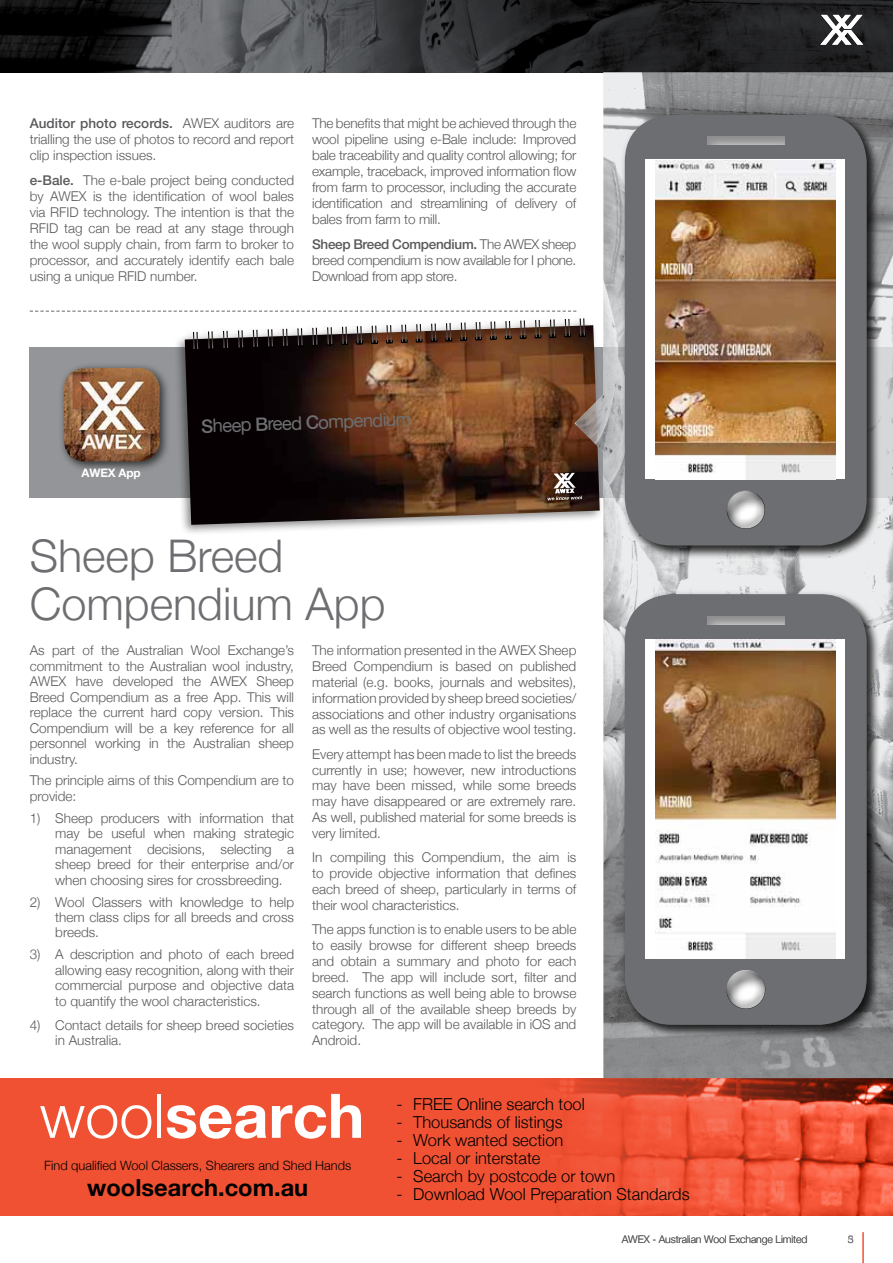
<style>
.page{position:relative;width:893px;height:1263px;background:#fff}
.page>*{position:absolute;margin:0;border:0;box-sizing:border-box;transform-origin:0 0}
.t1{font:700 61.5px "Helvetica Neue LT Pro";color:#fff}
.t2{font:300 45px/48.4px "Helvetica Neue";color:#6d6e71}
.t3{font:700 23.7px "Helvetica Neue LT Pro";color:#000}
.t4{font:18.6px "Helvetica Neue";color:#6d6f71}
.t5{font:300 16.5px "Helvetica Neue";color:#000}
.t6{font:300 13.5px/15.9px "Helvetica Neue";color:#58595b;text-align:justify}
.t7{font:300 13.5px/16px "Helvetica Neue";letter-spacing:-.02em;color:#58595b}
.t8{font:500 13.5px "Helvetica Neue LT Pro";color:#58595b}
.t9{font:500 13.5px "Helvetica Neue LT Pro";letter-spacing:-.02em;color:#58595b}
.t10{font:300 12.75px "Helvetica Neue";color:#000}
.t11{font:700 11.7px "Helvetica Neue LT Pro";letter-spacing:-.015em;color:#fff}
.t12{font:300 10.5px "Helvetica Neue";letter-spacing:-.015em;color:#58595b}
.s1{font-family:"Helvetica Neue";font-weight:300}
.s2{font-family:"Helvetica Neue LT Pro";font-weight:500}
.s3{font-family:"Helvetica Neue LT Std";font-weight:500}
</style>
<div class="page">
<svg style="left:0;top:0;width:893px;height:72px;background:#2e2f31"></svg>
<div style="left:30px;top:347px;width:863px;height:150px;background:#939598"></div>
<svg style="left:820px;top:15px;width:43px;height:30px"></svg>
<hr style="left:863px;top:1232px;width:1px;height:31px;background:#f05133">
<div style="left:0;top:1078px;width:893px;height:137px;background:#f05133"></div>
<img style="left:558px;top:1078px;width:335px;height:137px">
<div style="left:174px;top:314px;width:430px;height:221px;background:#000;opacity:.45"></div>
<img style="left:185px;top:325px;width:390px;height:200px">
<svg style="left:548px;top:473px;width:27px;height:27px"></svg>
<svg style="left:564px;top:319px;width:7px;height:19px"></svg>
<svg style="left:549px;top:319px;width:7px;height:19px"></svg>
<svg style="left:534px;top:320px;width:7px;height:19px"></svg>
<svg style="left:519px;top:318px;width:8px;height:21px"></svg>
<svg style="left:504px;top:318px;width:8px;height:22px"></svg>
<svg style="left:489px;top:318px;width:8px;height:22px"></svg>
<svg style="left:474px;top:318px;width:8px;height:23px"></svg>
<svg style="left:459px;top:318px;width:8px;height:23px"></svg>
<svg style="left:445px;top:318px;width:7px;height:24px"></svg>
<svg style="left:430px;top:318px;width:7px;height:24px"></svg>
<svg style="left:415px;top:318px;width:8px;height:25px"></svg>
<svg style="left:400px;top:318px;width:8px;height:25px"></svg>
<svg style="left:385px;top:319px;width:8px;height:25px"></svg>
<svg style="left:370px;top:320px;width:8px;height:24px"></svg>
<svg style="left:356px;top:320px;width:7px;height:25px"></svg>
<svg style="left:341px;top:321px;width:7px;height:24px"></svg>
<svg style="left:326px;top:321px;width:7px;height:25px"></svg>
<svg style="left:311px;top:322px;width:8px;height:24px"></svg>
<svg style="left:296px;top:322px;width:8px;height:25px"></svg>
<svg style="left:281px;top:323px;width:8px;height:24px"></svg>
<svg style="left:266px;top:323px;width:8px;height:25px"></svg>
<svg style="left:252px;top:324px;width:7px;height:24px"></svg>
<svg style="left:237px;top:324px;width:7px;height:25px"></svg>
<svg style="left:222px;top:325px;width:7px;height:25px"></svg>
<svg style="left:207px;top:325px;width:7px;height:25px"></svg>
<svg style="left:192px;top:326px;width:7px;height:25px"></svg>
<div style="left:58px;top:363px;width:113px;height:110px;background:#000;opacity:.66"></div>
<img style="left:64px;top:368px;width:96px;height:93px">
<svg style="left:30px;top:311px;width:545px;height:1px"></svg>
<img style="left:575px;top:72px;width:318px;height:1006px">
<div style="left:620px;top:110px;width:258px;height:447px;background:#000;opacity:.3"></div>
<div style="left:625px;top:115px;width:242px;height:430px;background:#6d6e71;border-radius:47px"></div>
<div style="left:645px;top:160px;width:200px;height:319px;background:#fff"></div>
<div style="left:724px;top:488px;width:42px;height:29px;background:#fff;opacity:.75"></div>
<div style="left:724px;top:495px;width:42px;height:35px;background:#000;opacity:.25"></div>
<div style="left:705px;top:134px;width:79px;height:12px;background:#000;opacity:.45"></div>
<img style="left:655px;top:161px;width:180px;height:318px">
<div style="left:620px;top:589px;width:258px;height:447px;background:#000;opacity:.3"></div>
<div style="left:625px;top:594px;width:242px;height:431px;background:#6d6e71;border-radius:47px"></div>
<div style="left:645px;top:639px;width:200px;height:319px;background:#fff"></div>
<div style="left:705px;top:613px;width:79px;height:12px;background:#000;opacity:.45"></div>
<img style="left:655px;top:639px;width:180px;height:319px">
<div style="left:724px;top:968px;width:42px;height:29px;background:#fff;opacity:.75"></div>
<div style="left:724px;top:974px;width:42px;height:36px;background:#000;opacity:.25"></div>
<p class="t8" style="left:30px;top:115px;width:266px">Auditor photo records. <span class="s1">AWEX auditors are</span></p>
<p class="t6" style="left:30px;top:131px;width:266px">trialling the use of photos to record and report clip inspection issues.</p>
<p class="t6" style="left:30px;top:171px;width:266px"><span class="s2">e-Bale.</span> The e-bale project being conducted by AWEX is the identification of wool bales via RFID technology. The intention is that the RFID tag can be read at any stage through the wool supply chain, from farm to broker to processor, and accurately identify each bale using a unique RFID number.</p>
<p class="t6" style="left:312px;top:115px;width:266px">The benefits that might be achieved through the wool pipeline using e-Bale include: Improved bale traceability and quality control allowing; for example, traceback, improved information flow from farm to processor, including the accurate identification and streamlining of delivery of bales from farm to mill.</p>
<p class="t9" style="left:312px;top:236px;width:266px">Sheep Breed Compendium. <span class="s1">The AWEX sheep</span></p>
<p class="t7" style="left:312px;top:252px;width:266px">breed compendium is now available for I phone.<br>Download from app store.</p>
<p class="t11" style="left:82px;top:466px;width:61px">AWEX App</p>
<h3 class="t4" style="left:201px;top:415px;width:212px;rotate:-2deg"><span class="s3">S</span>heep <span class="s3">B</span>reed <span class="s3">C</span>ompendium</h3>
<h2 class="t2" style="left:30px;top:530px;width:357px">Sheep Breed<br>Compendium App</h2>
<p class="t6" style="left:30px;top:642px;width:266px;line-height:15.5px">As part of the Australian Wool Exchange’s commitment to the Australian wool industry, AWEX have developed the AWEX Sheep Breed Compendium as a free App. This will replace the current hard copy version. This Compendium will be a key reference for all personnel working in the Australian sheep industry.</p>
<p class="t6" style="left:30px;top:773px;width:266px;line-height:15.5px">The principle aims of this Compendium are to provide:</p>
<p class="t6" style="left:55px;top:810px;width:240px;line-height:15.5px;text-indent:-26px">1) Sheep producers with information that may be useful when making strategic management decisions, selecting a sheep breed for their enterprise and/or when choosing sires for crossbreeding.</p>
<p class="t6" style="left:55px;top:894px;width:240px;line-height:15.5px;text-indent:-26px">2) Wool Classers with knowledge to help them class clips for all breeds and cross breeds.</p>
<p class="t6" style="left:55px;top:946px;width:240px;line-height:15.5px;text-indent:-26px">3) A description and photo of each breed allowing easy recognition, along with their commercial purpose and objective data to quantify the wool characteristics.</p>
<p class="t6" style="left:55px;top:1017px;width:240px;line-height:15.5px;text-indent:-26px">4) Contact details for sheep breed societies in Australia.</p>
<p class="t6" style="left:312px;top:642px;width:266px">The information presented in the AWEX Sheep Breed Compendium is based on published material (e.g. books, journals and websites), information provided by sheep breed societies/ associations and other industry organisations as well as the results of objective wool testing.</p>
<p class="t6" style="left:312px;top:746px;width:266px">Every attempt has been made to list the breeds currently in use; however, new introductions may have been missed, while some breeds may have disappeared or are extremely rare.<br>As well, published material for some breeds is very limited.</p>
<p class="t6" style="left:312px;top:849px;width:266px">In compiling this Compendium, the aim is to provide objective information that defines each breed of sheep, particularly in terms of their wool characteristics.</p>
<p class="t6" style="left:312px;top:921px;width:266px">The apps function is to enable users to be able to easily browse for different sheep breeds and obtain a summary and photo for each breed. The app will include sort, filter and search functions as well being able to browse through all of the available sheep breeds by category. The app will be available in iOS and Android.</p>
<h1 class="t1" style="left:40px;top:1078px;width:326px"><span class="s1">wool</span>search</h1>
<p class="t10" style="left:44px;top:1158px;width:309px">Find qualified Wool Classers, Shearers and Shed Hands</p>
<h3 class="t3" style="left:87px;top:1172px;width:222px">woolsearch.com.au</h3>
<p class="t5" style="left:396px;top:1094px;width:190px">- FREE Online search tool</p>
<p class="t5" style="left:396px;top:1112px;width:168px">- Thousands of listings</p>
<p class="t5" style="left:396px;top:1130px;width:168px">- Work wanted section</p>
<p class="t5" style="left:396px;top:1148px;width:145px">- Local or interstate</p>
<p class="t5" style="left:396px;top:1166px;width:220px">- Search by postcode or town</p>
<p class="t5" style="left:396px;top:1184px;width:295px">- Download Wool Preparation Standards</p>
<p class="t12" style="left:622px;top:1233px;width:187px">AWEX - Australian Wool Exchange Limited</p>
<p class="t12" style="left:848px;top:1233px;width:7px">3</p>
<p class="t12" style="left:848px;top:1233px;width:7px">5</p>
</div>
